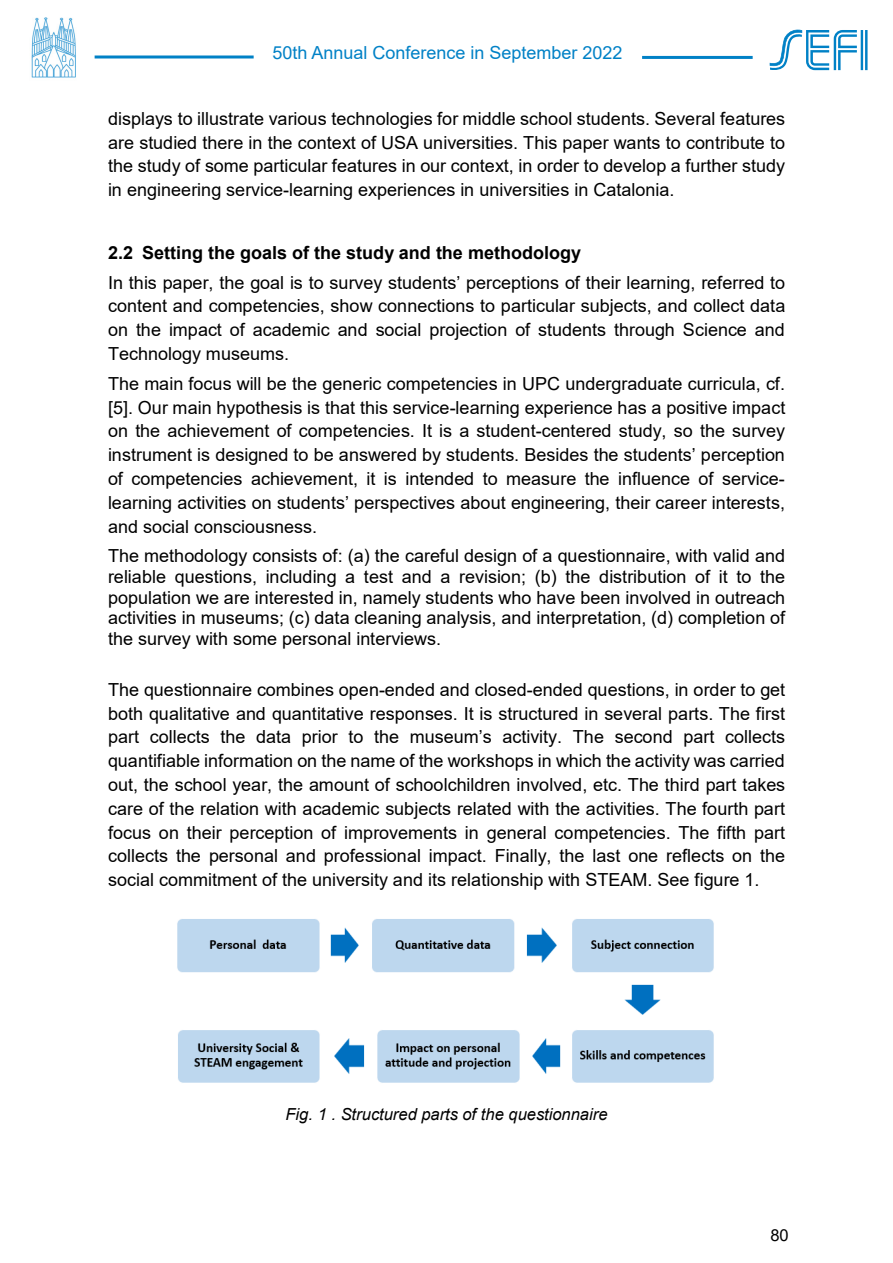
<style>
.page{position:relative;width:893px;height:1263px;background:#fff}
.page>*{position:absolute;margin:0;border:0;box-sizing:border-box;transform-origin:0 0}
.t1{font:18px/23.9px "Arial";color:#000;text-align:justify}
.t2{font:700 18px "Arial";color:#000}
.t3{font:18px "Arial";color:#0081c6}
.t4{font:italic 16.5px "Arial";color:#000}
.t5{font:16.5px "Arial";color:#000}
</style>
<div class="page">
<svg style="left:770px;top:30px;width:97px;height:41px"></svg>
<hr style="left:642px;top:56px;width:111px;height:3px;background:#0081c6">
<hr style="left:95px;top:56px;width:159px;height:2px;background:#0081c6">
<img style="left:31px;top:17px;width:45px;height:61px">
<img style="left:177px;top:919px;width:537px;height:164px">
<p class="t3" style="left:272px;top:41px;width:352px">50th Annual Conference in September 2022</p>
<p class="t1" style="left:108px;top:106px;width:679px">displays to illustrate various technologies for middle school students. Several features are studied there in the context of USA universities. This paper wants to contribute to the study of some particular features in our context, in order to develop a further study in engineering service-learning experiences in universities in Catalonia.</p>
<p class="t2" style="left:108px;top:240px;width:475px">2.2 Setting the goals of the study and the methodology</p>
<p class="t1" style="left:108px;top:270px;width:679px">In this paper, the goal is to survey students’ perceptions of their learning, referred to content and competencies, show connections to particular subjects, and collect data on the impact of academic and social projection of students through Science and Technology museums.</p>
<p class="t1" style="left:108px;top:371px;width:679px">The main focus will be the generic competencies in UPC undergraduate curricula, cf. [5]. Our main hypothesis is that this service-learning experience has a positive impact on the achievement of competencies. It is a student-centered study, so the survey instrument is designed to be answered by students. Besides the students’ perception of competencies achievement, it is intended to measure the influence of service&shy;learning activities on students’ perspectives about engineering, their career interests, and social consciousness.</p>
<p class="t1" style="left:108px;top:545px;width:679px;line-height:20.7px">The methodology consists of: (a) the careful design of a questionnaire, with valid and reliable questions, including a test and a revision; (b) the distribution of it to the population we are interested in, namely students who have been involved in outreach activities in museums; (c) data cleaning analysis, and interpretation, (d) completion of the survey with some personal interviews.</p>
<p class="t1" style="left:108px;top:677px;width:679px">The questionnaire combines open-ended and closed-ended questions, in order to get both qualitative and quantitative responses. It is structured in several parts. The first part collects the data prior to the museum’s activity. The second part collects quantifiable information on the name of the workshops in which the activity was carried out, the school year, the amount of schoolchildren involved, etc. The third part takes care of the relation with academic subjects related with the activities. The fourth part focus on their perception of improvements in general competencies. The fifth part collects the personal and professional impact. Finally, the last one reflects on the social commitment of the university and its relationship with STEAM. See figure 1.</p>
<p class="t4" style="left:285px;top:1103px;width:324px">Fig. 1 . Structured parts of the questionnaire</p>
<p class="t5" style="left:770px;top:1223px;width:20px">80</p>
</div>
